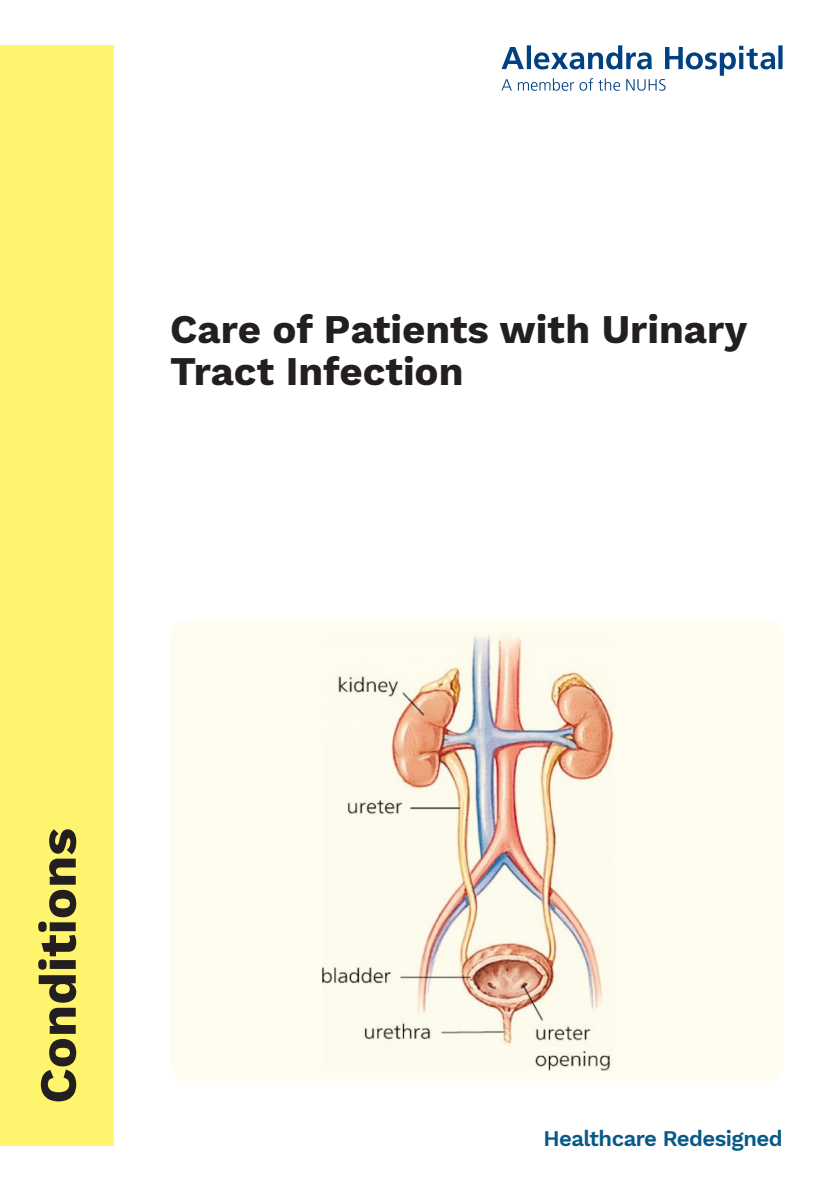
<style>
.page{position:relative;width:840px;height:1191px;background:#fff}
.page>*{position:absolute;margin:0;border:0;box-sizing:border-box;transform-origin:0 0}
.Brochure_Category{font:700 52px "Work Sans";color:#231f20}
.t1{font:700 40px/42px "Work Sans";color:#231f20}
.t2{font:600 22px "Work Sans";letter-spacing:-.025em;color:#075a88}
</style>
<div class="page">
<div style="left:0;top:45px;width:113px;height:1100px;background:#fff46d"></div>
<svg style="left:501px;top:45px;width:281px;height:46px"></svg>
<div style="left:170px;top:620px;width:612px;height:460px;background:#fffdf0;border-radius:17px"></div>
<img style="left:322px;top:633px;width:292px;height:437px">
<p class="t1" style="left:170px;top:310px;width:578px">Care of Patients with Urinary<br>Tract Infection</p>
<p class="Brochure_Category" style="left:28px;top:1103px;width:277px;rotate:-90deg">Conditions</p>
<p class="t2" style="left:543px;top:1125px;width:240px">Healthcare Redesigned</p>
</div>
